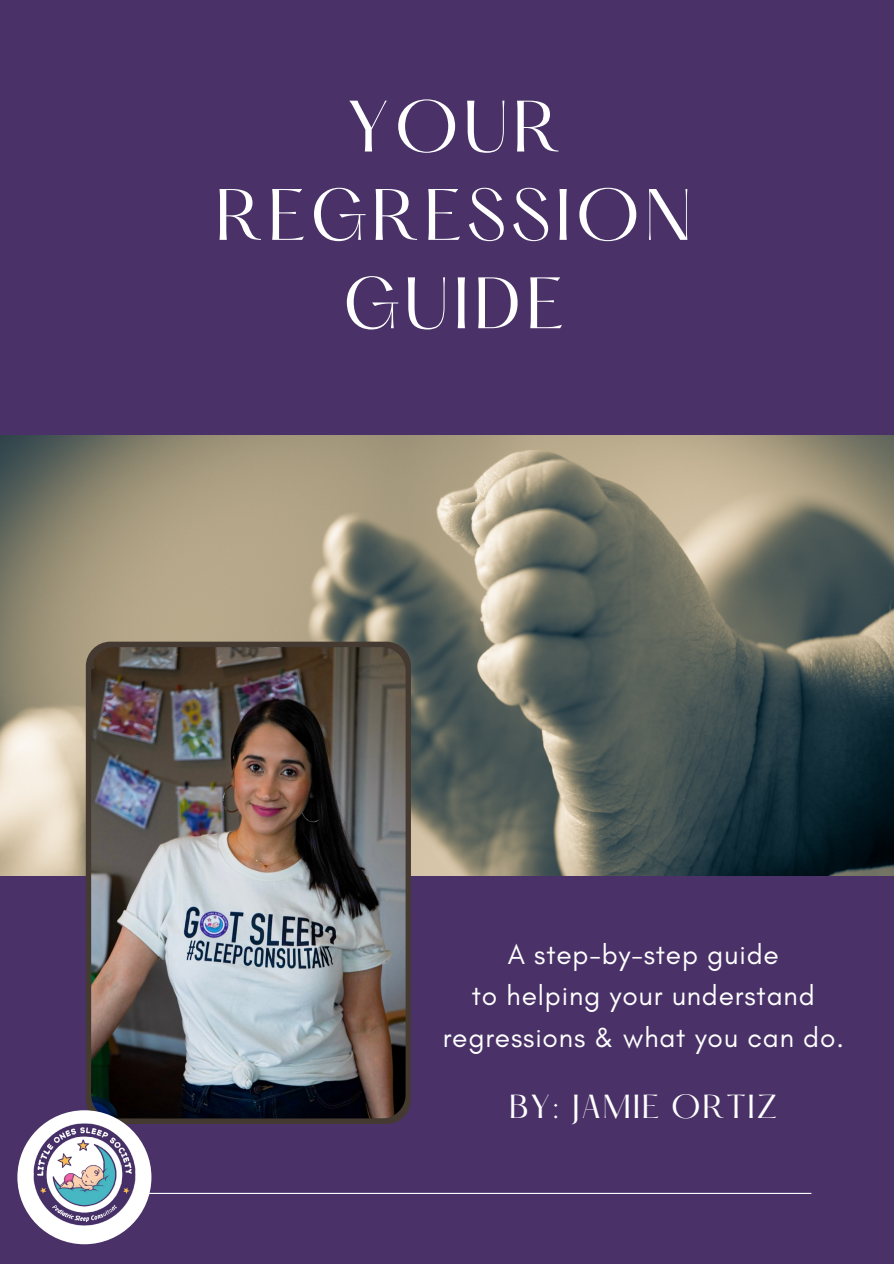
<style>
.page{position:relative;width:894px;height:1264px;background:#fff}
.page>*{position:absolute;margin:0;border:0;box-sizing:border-box;transform-origin:0 0}
.t1{font:63.6px/88.3px "Hatton";letter-spacing:.07em;color:#fff;text-align:center}
.t2{font:29.1px "Hatton";letter-spacing:.06em;color:#fff}
.t3{font:28.05px/41.5px "Glacial Indifference";letter-spacing:.03em;color:#fff;text-align:center}
</style>
<div class="page">
<div style="left:0;top:0;width:893px;height:1263px;background:#4a3269"></div>
<img style="left:0;top:435px;width:893px;height:440px">
<div style="left:86px;top:641px;width:325px;height:483px;background:#443a31;border-radius:25px"></div>
<img style="left:91px;top:647px;width:314px;height:471px;border-radius:24px">
<hr style="left:89px;top:1192px;width:722px;height:1px;background:#fff">
<img style="left:17px;top:1107px;width:134px;height:134px">
<p class="t1" style="left:215px;top:89px;width:478px">YOUR<br>REGRESSION<br>GUIDE</p>
<p class="t3" style="left:507px;top:933px;width:272px">A step-by-step guide</p>
<p class="t3" style="left:442px;top:974px;width:402px">to helping your understand regressions &amp; what you can do.</p>
<p class="t2" style="left:509px;top:1092px;width:270px">BY: JAMIE ORTIZ</p>
</div>
